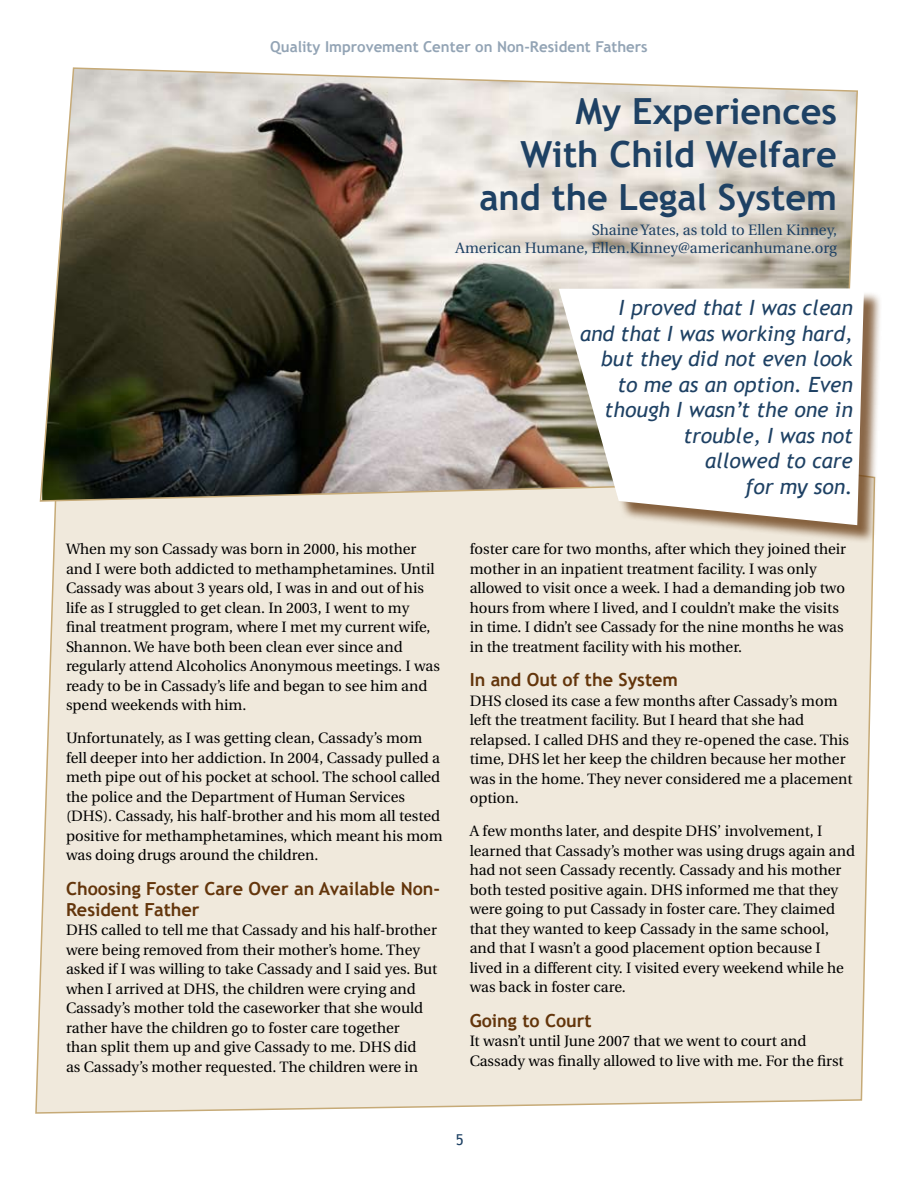
<style>
.page{position:relative;width:918px;height:1188px;background:#fff}
.page>*{position:absolute;margin:0;border:0;box-sizing:border-box;transform-origin:0 0}
.t1{font:700 36px/43.2px "Trebuchet MS";color:#1e4164;text-align:right}
.t2{font:italic 21px/25.5px "Trebuchet MS";color:#1e4164;text-align:right}
.t3{font:700 18px/21px "Trebuchet MS";color:#63350b}
.t4{font:15px/19.5px "Utopia";color:#000}
.t5{font:15px/18px "Utopia";color:#1e4164;text-align:right}
.t6{font:700 15px "Trebuchet MS";color:#93a4b5}
.t7{font:15px "Trebuchet MS";color:#1e4164}
</style>
<div class="page">
<div style="left:35px;top:503px;width:839px;height:611px;background:#f0e9dc"></div>
<img style="left:39px;top:67px;width:819px;height:436px">
<div style="left:561px;top:291px;width:320px;height:252px;background:#63350b;opacity:.75"></div>
<svg style="left:559px;top:288px;width:305px;height:237px"></svg>
<p class="t6" style="left:270px;top:37px;width:379px">Quality Improvement Center on Non-Resident Fathers</p>
<h1 class="t1" style="left:479px;top:90px;width:359px">My Experiences<br>With Child Welfare and the Legal System</h1>
<p class="t5" style="left:456px;top:221px;width:383px">Shaine Yates, as told to Ellen Kinney,<br>American Humane, Ellen.Kinney@americanhumane.org</p>
<p class="t4" style="left:66px;top:540px;width:375px">When my son Cassady was born in 2000, his mother and I were both addicted to methamphetamines. Until Cassady was about 3 years old, I was in and out of his life as I struggled to get clean. In 2003, I went to my final treatment program, where I met my current wife, Shannon. We have both been clean ever since and regularly attend Alcoholics Anonymous meetings. I was ready to be in Cassady’s life and began to see him and spend weekends with him.</p>
<p class="t4" style="left:66px;top:729px;width:378px">Unfortunately, as I was getting clean, Cassady’s mom fell deeper into her addiction. In 2004, Cassady pulled a meth pipe out of his pocket at school. The school called the police and the Department of Human Services (DHS). Cassady, his half-brother and his mom all tested positive for methamphetamines, which meant his mom was doing drugs around the children.</p>
<p class="t3" style="left:66px;top:878px;width:376px">Choosing Foster Care Over an Available Non-<br>Resident Father</p>
<p class="t4" style="left:66px;top:921px;width:373px">DHS called to tell me that Cassady and his half-brother were being removed from their mother’s home. They asked if I was willing to take Cassady and I said yes. But when I arrived at DHS, the children were crying and Cassady’s mother told the caseworker that she would rather have the children go to foster care together<br>than split them up and give Cassady to me. DHS did<br>as Cassady’s mother requested. The children were in</p>
<h2 class="t2" style="left:580px;top:296px;width:274px">I proved that I was clean and that I was working hard, but they did not even look to me as an option. Even though I wasn’t the one in trouble, I was not<br>allowed to care<br>for my son.</h2>
<p class="t4" style="left:470px;top:540px;width:378px">foster care for two months, after which they joined their mother in an inpatient treatment facility. I was only allowed to visit once a week. I had a demanding job two hours from where I lived, and I couldn’t make the visits in time. I didn’t see Cassady for the nine months he was in the treatment facility with his mother.</p>
<p class="t3" style="left:470px;top:669px;width:210px">In and Out of the System</p>
<p class="t4" style="left:470px;top:691px;width:384px">DHS closed its case a few months after Cassady’s mom left the treatment facility. But I heard that she had relapsed. I called DHS and they re-opened the case. This time, DHS let her keep the children because her mother was in the home. They never considered me a placement option.</p>
<p class="t4" style="left:470px;top:822px;width:387px">A few months later, and despite DHS’ involvement, I learned that Cassady’s mother was using drugs again and had not seen Cassady recently. Cassady and his mother both tested positive again. DHS informed me that they were going to put Cassady in foster care. They claimed that they wanted to keep Cassady in the same school, and that I wasn’t a good placement option because I lived in a different city. I visited every weekend while he was back in foster care.</p>
<p class="t3" style="left:470px;top:1010px;width:124px">Going to Court</p>
<p class="t4" style="left:470px;top:1032px;width:376px">It wasn’t until June 2007 that we went to court and<br>Cassady was finally allowed to live with me. For the first</p>
<p class="t7" style="left:456px;top:1131px;width:9px">5</p>
</div>
